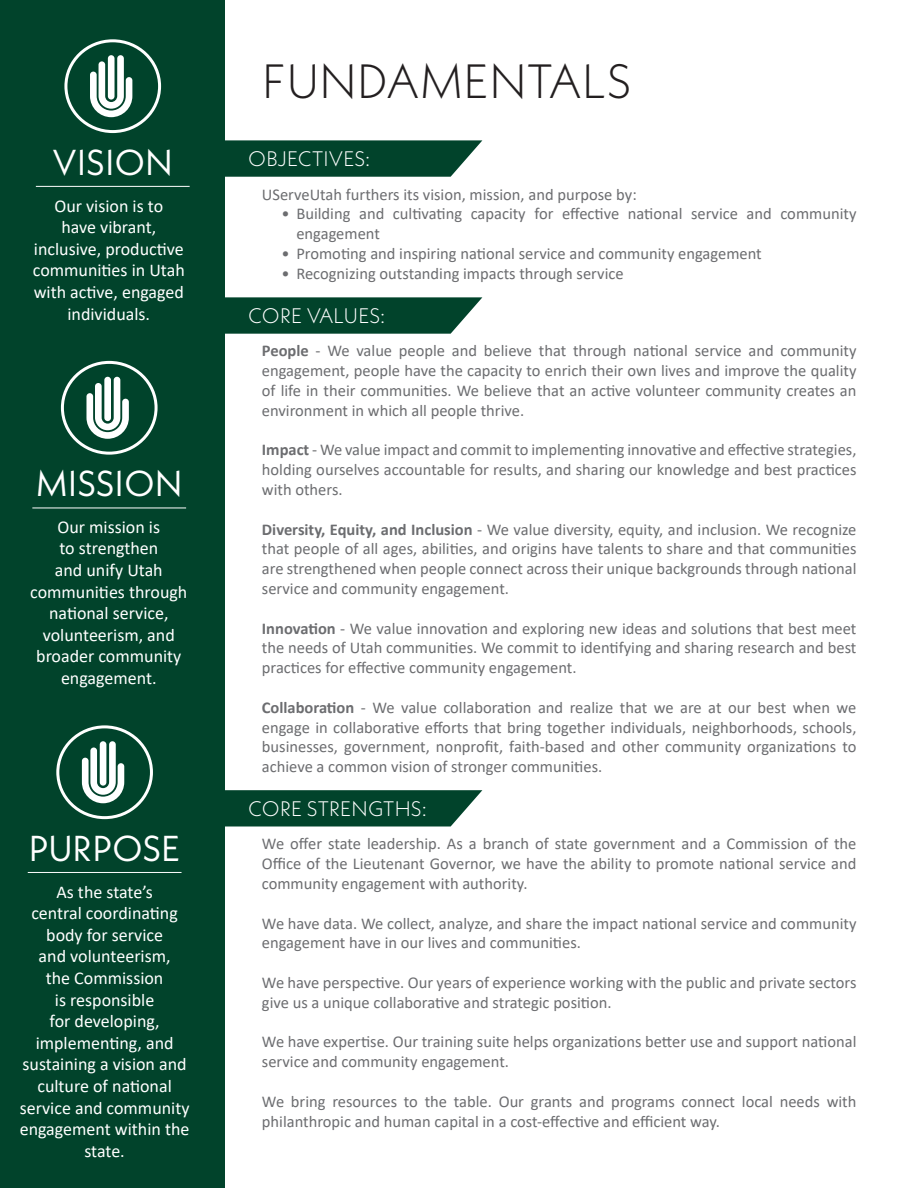
<style>
.page{position:relative;width:918px;height:1188px;background:#fff}
.page>*{position:absolute;margin:0;border:0;box-sizing:border-box;transform-origin:0 0}
.t1{font:300 48px "Neue Kabel";letter-spacing:.01em;color:#231f20}
.t2{font:36px "Neue Kabel";color:#fff}
.t3{font:300 21px "Neue Kabel";letter-spacing:.01em;color:#fff}
.t4{font:18px/21.6px "Calibri";color:#fff;text-align:center}
.t5{font:16.5px/19.8px "Calibri";color:#6c6d70;text-align:justify}
.s1{font-weight:700}
</style>
<div class="page">
<svg style="left:225px;top:297px;width:257px;height:37px;background:#14513b"></svg>
<svg style="left:225px;top:140px;width:257px;height:37px;background:#14513b"></svg>
<svg style="left:225px;top:790px;width:257px;height:36px;background:#114f38"></svg>
<div style="left:0;top:0;width:225px;height:1188px;background:#01432b"></div>
<hr style="left:36px;top:186px;width:154px;height:1px;background:#fff">
<hr style="left:32px;top:508px;width:154px;height:1px;background:#fff">
<hr style="left:28px;top:872px;width:154px;height:1px;background:#fff">
<div style="left:64px;top:39px;width:97px;height:94px;border:3px solid #fff;border-radius:50%"></div>
<div style="left:61px;top:361px;width:97px;height:94px;border:3px solid #fff;border-radius:50%"></div>
<div style="left:56px;top:725px;width:97px;height:94px;border:3px solid #fff;border-radius:50%"></div>
<svg style="left:90px;top:55px;width:42px;height:62px"></svg>
<div style="left:108px;top:55px;width:7px;height:45px;background:#fff;border-radius:3px"></div>
<svg style="left:86px;top:377px;width:43px;height:62px"></svg>
<div style="left:104px;top:377px;width:7px;height:44px;background:#fff;border-radius:3px"></div>
<svg style="left:82px;top:741px;width:42px;height:62px"></svg>
<div style="left:100px;top:741px;width:6px;height:45px;background:#fff;border-radius:3px"></div>
<p class="t2" style="left:52px;top:139px;width:122px">VISION</p>
<p class="t4" style="left:33px;top:194px;width:153px">Our vision is to<br>have vibrant, inclusive, productive communities in Utah with active, engaged individuals.</p>
<p class="t2" style="left:36px;top:461px;width:148px">MISSION</p>
<p class="t4" style="left:30px;top:516px;width:159px">Our mission is<br>to strengthen<br>and unify Utah communities through national service, volunteerism, and broader community engagement.</p>
<p class="t2" style="left:29px;top:825px;width:153px">PURPOSE</p>
<p class="t4" style="left:20px;top:880px;width:171px">As the state’s<br>central coordinating body for service<br>and volunteerism,<br>the Commission<br>is responsible<br>for developing, implementing, and sustaining a vision and culture of national service and community engagement within the state.</p>
<p class="t1" style="left:262px;top:50px;width:371px">FUNDAMENTALS</p>
<p class="t3" style="left:248px;top:146px;width:124px">OBJECTIVES:</p>
<p class="t5" style="left:262px;top:184px;width:376px">UServeUtah furthers its vision, mission, and purpose by:</p>
<p class="t5" style="left:296px;top:204px;width:562px;text-indent:-15px">• Building and cultivating capacity for effective national service and community engagement</p>
<p class="t5" style="left:281px;top:243px;width:482px">• Promoting and inspiring national service and community engagement</p>
<p class="t5" style="left:281px;top:263px;width:344px">• Recognizing outstanding impacts through service</p>
<p class="t3" style="left:248px;top:303px;width:139px">CORE VALUES:</p>
<p class="t5" style="left:262px;top:341px;width:596px"><span class="s1">People</span> - We value people and believe that through national service and community engagement, people have the capacity to enrich their own lives and improve the quality of life in their communities. We believe that an active volunteer community creates an environment in which all people thrive.</p>
<p class="t5" style="left:262px;top:440px;width:596px"><span class="s1">Impact</span> - We value impact and commit to implementing innovative and effective strategies, holding ourselves accountable for results, and sharing our knowledge and best practices with others.</p>
<p class="t5" style="left:262px;top:519px;width:596px"><span class="s1">Diversity, Equity, and Inclusion</span> - We value diversity, equity, and inclusion. We recognize that people of all ages, abilities, and origins have talents to share and that communities are strengthened when people connect across their unique backgrounds through national service and community engagement.</p>
<p class="t5" style="left:262px;top:618px;width:596px"><span class="s1">Innovation</span> - We value innovation and exploring new ideas and solutions that best meet the needs of Utah communities. We commit to identifying and sharing research and best practices for effective community engagement.</p>
<p class="t5" style="left:262px;top:697px;width:596px"><span class="s1">Collaboration</span> - We value collaboration and realize that we are at our best when we engage in collaborative efforts that bring together individuals, neighborhoods, schools, businesses, government, nonprofit, faith-based and other community organizations to achieve a common vision of stronger communities.</p>
<p class="t3" style="left:248px;top:796px;width:180px">CORE STRENGTHS:</p>
<p class="t5" style="left:262px;top:834px;width:596px">We offer state leadership. As a branch of state government and a Commission of the Office of the Lieutenant Governor, we have the ability to promote national service and community engagement with authority.</p>
<p class="t5" style="left:262px;top:913px;width:596px">We have data. We collect, analyze, and share the impact national service and community engagement have in our lives and communities.</p>
<p class="t5" style="left:262px;top:972px;width:596px">We have perspective. Our years of experience working with the public and private sectors give us a unique collaborative and strategic position.</p>
<p class="t5" style="left:262px;top:1032px;width:596px">We have expertise. Our training suite helps organizations better use and support national service and community engagement.</p>
<p class="t5" style="left:262px;top:1091px;width:596px">We bring resources to the table. Our grants and programs connect local needs with philanthropic and human capital in a cost-effective and efficient way.</p>
</div>
